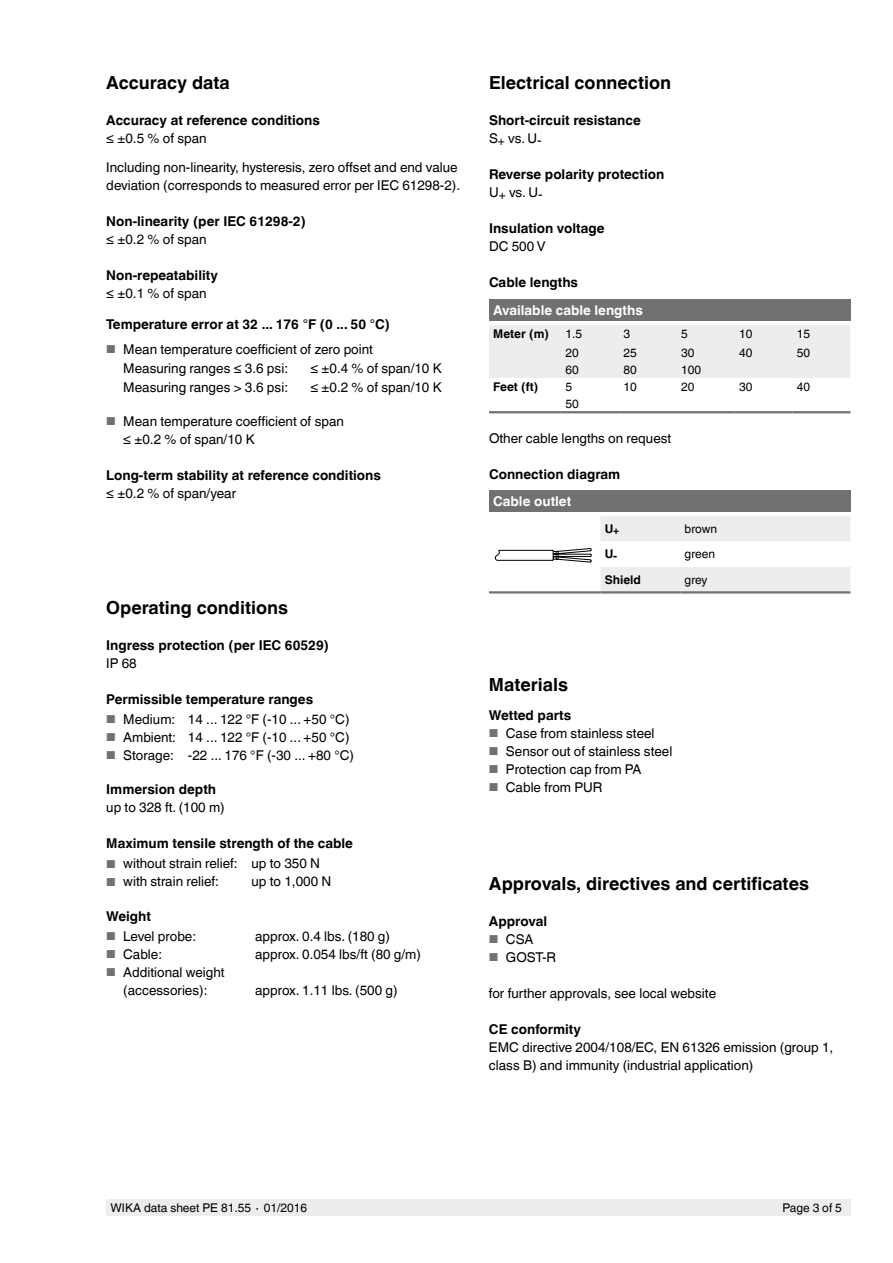
<style>
.page{position:relative;width:893px;height:1263px;background:#fff}
.page>*{position:absolute;margin:0;border:0;box-sizing:border-box;transform-origin:0 0}
.t1{font:700 18px "Helvetica World";color:#000}
.t2{font:13.5px/18px "Helvetica World";color:#000}
.t3{font:700 13.5px/18px "Helvetica World";color:#000}
.t4{font:700 13.5px "Helvetica World";color:#fff}
.t5{font:12px "Helvetica World";color:#000}
.t6{font:700 12px "Helvetica World";color:#000}
.s1{font-size:11.55px;color:#707172}
.s2{font-weight:400}
</style>
<div class="page">
<div style="left:106px;top:1199px;width:744px;height:17px;background:#eceded"></div>
<div style="left:489px;top:490px;width:361px;height:21px;background:#707172"></div>
<svg style="left:600px;top:516px;width:250px;height:75px"></svg>
<hr style="left:489px;top:591px;width:111px;height:2px;background:#707172">
<hr style="left:600px;top:591px;width:80px;height:2px;background:#707172">
<hr style="left:680px;top:591px;width:170px;height:2px;background:#707172">
<svg style="left:494px;top:548px;width:98px;height:15px"></svg>
<div style="left:489px;top:299px;width:361px;height:22px;background:#707172"></div>
<div style="left:489px;top:325px;width:361px;height:53px;background:#eceded"></div>
<hr style="left:489px;top:411px;width:72px;height:2px;background:#707172">
<hr style="left:561px;top:411px;width:58px;height:2px;background:#707172">
<hr style="left:619px;top:411px;width:58px;height:2px;background:#707172">
<hr style="left:677px;top:411px;width:58px;height:2px;background:#707172">
<hr style="left:735px;top:411px;width:58px;height:2px;background:#707172">
<hr style="left:793px;top:411px;width:57px;height:2px;background:#707172">
<h1 class="t1" style="left:106px;top:73px;width:125px">Accuracy data</h1>
<p class="t3" style="left:106px;top:112px;width:215px">Accuracy at reference conditions</p>
<p class="t2" style="left:106px;top:125px;width:353px;line-height:28.5px">≤ ±0.5 % of span<br>Including non-linearity, hysteresis, zero offset and end value</p>
<p class="t2" style="left:106px;top:176px;width:355px">deviation (corresponds to measured error per IEC 61298-2).</p>
<p class="t3" style="left:106px;top:212px;width:201px">Non-linearity (per IEC 61298-2)</p>
<p class="t2" style="left:106px;top:230px;width:102px">≤ ±0.2 % of span</p>
<p class="t3" style="left:106px;top:266px;width:113px">Non-repeatability</p>
<p class="t2" style="left:106px;top:284px;width:102px">≤ ±0.1 % of span</p>
<p class="t3" style="left:106px;top:316px;width:285px">Temperature error at 32 ... 176 °F (0 ... 50 °C)</p>
<p class="t2" style="left:123px;top:339px;width:251px;line-height:20px;text-indent:-17px"><span class="s1">■</span> Mean temperature coefficient of zero point<br>Measuring ranges ≤ 3.6 psi:</p>
<p class="t2" style="left:310px;top:360px;width:133px">≤ ±0.4 % of span/10 K</p>
<p class="t2" style="left:123px;top:378px;width:166px">Measuring ranges &gt; 3.6 psi:</p>
<p class="t2" style="left:310px;top:378px;width:133px">≤ ±0.2 % of span/10 K</p>
<p class="t2" style="left:123px;top:412px;width:222px;text-indent:-17px"><span class="s1">■</span> Mean temperature coefficient of span ≤ ±0.2 % of span/10 K</p>
<p class="t3" style="left:106px;top:466px;width:276px">Long-term stability at reference conditions</p>
<p class="t2" style="left:106px;top:484px;width:131px">≤ ±0.2 % of span/year</p>
<h1 class="t1" style="left:106px;top:597px;width:183px">Operating conditions</h1>
<p class="t3" style="left:106px;top:636px;width:224px">Ingress protection (per IEC 60529)</p>
<p class="t2" style="left:106px;top:654px;width:32px">IP 68</p>
<p class="t3" style="left:106px;top:690px;width:208px">Permissible temperature ranges</p>
<p class="t2" style="left:106px;top:710px;width:245px"><span class="s1">■</span> Medium: 14 ... 122 °F (-10 ... +50 °C)</p>
<p class="t2" style="left:106px;top:728px;width:245px"><span class="s1">■</span> Ambient: 14 ... 122 °F (-10 ... +50 °C)</p>
<p class="t2" style="left:106px;top:746px;width:249px"><span class="s1">■</span> Storage: -22 ... 176 °F (-30 ... +80 °C)</p>
<p class="t3" style="left:106px;top:781px;width:111px">Immersion depth</p>
<p class="t2" style="left:106px;top:799px;width:120px">up to 328 ft. (100 m)</p>
<p class="t3" style="left:106px;top:835px;width:248px">Maximum tensile strength of the cable</p>
<p class="t2" style="left:106px;top:855px;width:215px"><span class="s1">■</span> without strain relief: up to 350 N</p>
<p class="t2" style="left:106px;top:873px;width:114px"><span class="s1">■</span> with strain relief:</p>
<p class="t2" style="left:252px;top:873px;width:81px">up to 1,000 N</p>
<p class="t3" style="left:106px;top:907px;width:46px">Weight</p>
<p class="t2" style="left:106px;top:927px;width:91px"><span class="s1">■</span> Level probe:</p>
<p class="t2" style="left:255px;top:927px;width:136px">approx. 0.4 lbs. (180 g)</p>
<p class="t2" style="left:106px;top:945px;width:57px"><span class="s1">■</span> Cable:</p>
<p class="t2" style="left:255px;top:945px;width:167px">approx. 0.054 lbs/ft (80 g/m)</p>
<p class="t2" style="left:106px;top:963px;width:120px;text-align:center"><span class="s1">■</span> Additional weight (accessories):</p>
<p class="t2" style="left:255px;top:981px;width:144px">approx. 1.11 lbs. (500 g)</p>
<h1 class="t1" style="left:489px;top:73px;width:184px">Electrical connection</h1>
<p class="t3" style="left:489px;top:112px;width:153px">Short-circuit resistance<br><span class="s2">S</span><sub>+</sub> <span class="s2">vs. U-</span></p>
<p class="t3" style="left:489px;top:166px;width:177px">Reverse polarity protection<br><span class="s2">U</span><sub>+</sub> <span class="s2">vs. U-</span></p>
<p class="t3" style="left:489px;top:220px;width:117px">Insulation voltage</p>
<p class="t2" style="left:489px;top:238px;width:58px">DC 500 V</p>
<p class="t3" style="left:489px;top:274px;width:91px">Cable lengths</p>
<p class="t4" style="left:493px;top:302px;width:151px">Available cable lengths</p>
<p class="t6" style="left:493px;top:327px;width:57px">Meter (m)</p>
<p class="t5" style="left:566px;top:327px;width:18px">1.5</p>
<p class="t5" style="left:623px;top:327px;width:8px">3</p>
<p class="t5" style="left:681px;top:327px;width:8px">5</p>
<p class="t5" style="left:739px;top:327px;width:15px">10</p>
<p class="t5" style="left:797px;top:327px;width:15px">15</p>
<p class="t5" style="left:566px;top:345px;width:15px">20</p>
<p class="t5" style="left:623px;top:345px;width:15px">25</p>
<p class="t5" style="left:681px;top:345px;width:15px">30</p>
<p class="t5" style="left:739px;top:345px;width:15px">40</p>
<p class="t5" style="left:797px;top:345px;width:15px">50</p>
<p class="t5" style="left:566px;top:363px;width:15px">60</p>
<p class="t5" style="left:623px;top:363px;width:15px">80</p>
<p class="t5" style="left:681px;top:363px;width:22px">100</p>
<p class="t6" style="left:493px;top:380px;width:46px">Feet (ft)</p>
<p class="t5" style="left:566px;top:380px;width:8px">5</p>
<p class="t5" style="left:623px;top:380px;width:15px">10</p>
<p class="t5" style="left:681px;top:380px;width:15px">20</p>
<p class="t5" style="left:739px;top:380px;width:15px">30</p>
<p class="t5" style="left:797px;top:380px;width:15px">40</p>
<p class="t5" style="left:566px;top:397px;width:15px">50</p>
<p class="t2" style="left:489px;top:430px;width:184px">Other cable lengths on request</p>
<p class="t3" style="left:489px;top:466px;width:133px">Connection diagram</p>
<p class="t4" style="left:493px;top:493px;width:79px">Cable outlet</p>
<p class="t6" style="left:605px;top:522px;width:16px">U<sub>+</sub></p>
<p class="t5" style="left:685px;top:522px;width:34px">brown</p>
<p class="t6" style="left:605px;top:548px;width:14px">U-</p>
<p class="t5" style="left:685px;top:547px;width:32px">green</p>
<p class="t6" style="left:605px;top:573px;width:38px">Shield</p>
<p class="t5" style="left:685px;top:573px;width:24px">grey</p>
<h1 class="t1" style="left:489px;top:675px;width:81px">Materials</h1>
<p class="t3" style="left:489px;top:706px;width:84px">Wetted parts</p>
<p class="t2" style="left:489px;top:724px;width:167px"><span class="s1">■</span> Case from stainless steel</p>
<p class="t2" style="left:489px;top:742px;width:185px"><span class="s1">■</span> Sensor out of stainless steel</p>
<p class="t2" style="left:489px;top:760px;width:154px"><span class="s1">■</span> Protection cap from PA</p>
<p class="t2" style="left:489px;top:778px;width:115px"><span class="s1">■</span> Cable from PUR</p>
<h1 class="t1" style="left:489px;top:873px;width:322px">Approvals, directives and certificates</h1>
<p class="t3" style="left:489px;top:912px;width:60px">Approval</p>
<p class="t2" style="left:489px;top:930px;width:46px"><span class="s1">■</span> CSA</p>
<p class="t2" style="left:489px;top:948px;width:69px"><span class="s1">■</span> GOST-R</p>
<p class="t2" style="left:489px;top:984px;width:229px">for further approvals, see local website</p>
<p class="t3" style="left:489px;top:1020px;width:94px">CE conformity</p>
<p class="t2" style="left:489px;top:1038px;width:346px">EMC directive 2004/108/EC, EN 61326 emission (group 1, class B) and immunity (industrial application)</p>
<p class="t5" style="left:111px;top:1201px;width:198px">WIKA data sheet PE 81.55 ∙ 01/2016</p>
<p class="t5" style="left:782px;top:1201px;width:61px">Page 3 of 5</p>
</div>
